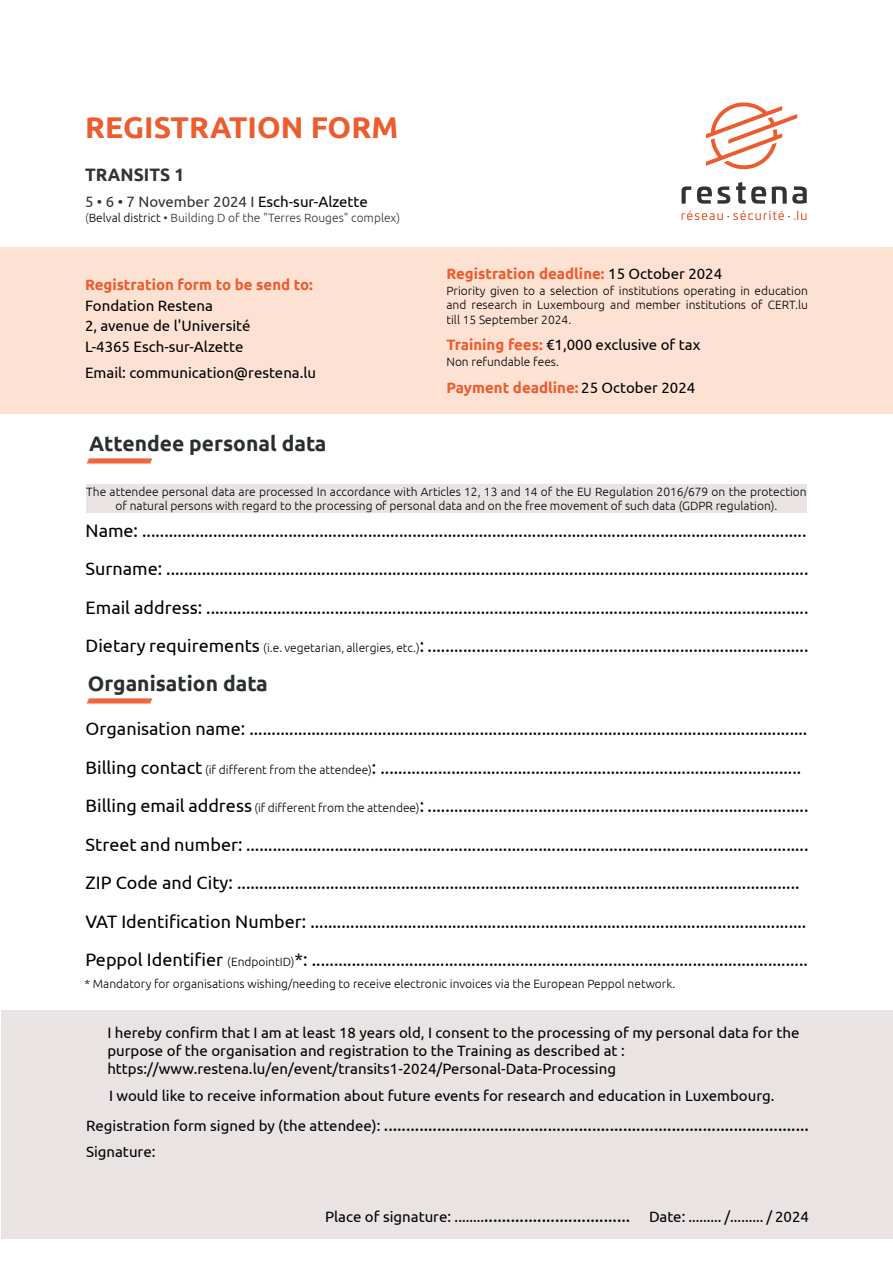
<style>
.page{position:relative;width:893px;height:1263px;background:#fff}
.page>*{position:absolute;margin:0;border:0;box-sizing:border-box;transform-origin:0 0}
.t1{font:700 30px "Ubuntu";color:#eb5c2e}
.t2{font:700 21px "Ubuntu";color:#2a2f32}
.t3{font:18px/38.5px "Ubuntu";color:#000;text-align:justify}
.t4{font:700 18px "Ubuntu";color:#323334}
.t5{font:15px/18px "Ubuntu";color:#000}
.t6{font:700 15px "Ubuntu";color:#eb5c2e}
.t7{font:15px "Ubuntu";color:#323334}
.t8{font:300 12px/14.4px "Ubuntu";color:#000;text-align:justify}
.t9{font:300 12px "Ubuntu";color:#323334}
.s1{color:#000}
.s2{font-weight:400;color:#000}
.s3{font-weight:700;color:#eb5c2e}
.s4{font-weight:300;font-size:12px}
.s5{font-size:15px}
.s6{font-size:18px}
</style>
<div class="page">
<svg style="left:706px;top:102px;width:91px;height:67px"></svg>
<svg style="left:682px;top:186px;width:9px;height:18px"></svg>
<svg style="left:697px;top:186px;width:15px;height:18px"></svg>
<svg style="left:718px;top:186px;width:12px;height:18px"></svg>
<svg style="left:736px;top:182px;width:30px;height:22px"></svg>
<svg style="left:772px;top:186px;width:35px;height:18px"></svg>
<svg style="left:682px;top:211px;width:124px;height:9px"></svg>
<img style="left:86px;top:458px;width:67px;height:6px">
<div style="left:1px;top:1010px;width:892px;height:228px;background:#e9e4e3"></div>
<div style="left:0;top:247px;width:893px;height:167px;background:#fde2d4"></div>
<img style="left:86px;top:698px;width:67px;height:6px">
<div style="left:86px;top:484px;width:721px;height:29px;background:#e9e4e3"></div>
<h1 class="t1" style="left:85px;top:109px;width:315px">REGISTRATION FORM</h1>
<p class="t4" style="left:85px;top:164px;width:101px">TRANSITS 1</p>
<p class="t7" style="left:85px;top:193px;width:284px">5 • 6 • 7 November 2024 I <span class="s1">Esch-sur-Alzette</span></p>
<p class="t9" style="left:85px;top:210px;width:317px">(<span class="s1">Belval district</span> • Building D of the "Terres Rouges" complex)</p>
<p class="t6" style="left:85px;top:276px;width:229px">Registration form to be send to:</p>
<p class="t5" style="left:85px;top:295px;width:167px;line-height:20.5px">Fondation Restena<br>2, avenue de l'Université<br>L-4365 Esch-sur-Alzette</p>
<p class="t5" style="left:85px;top:364px;width:233px">Email: communication@restena.lu</p>
<p class="t2" style="left:89px;top:431px;width:239px">Attendee personal data</p>
<p class="t6" style="left:446px;top:265px;width:277px">Registration deadline: <span class="s2">15 October 2024</span></p>
<p class="t8" style="left:446px;top:283px;width:363px">Priority given to a selection of institutions operating in education and research in Luxembourg and member institutions of CERT.lu till 15 September 2024.</p>
<p class="t5" style="left:446px;top:336px;width:255px"><span class="s3">Training fees:</span> €1,000 exclusive of tax</p>
<p class="t8" style="left:446px;top:355px;width:114px">Non refundable fees.</p>
<p class="t6" style="left:446px;top:378px;width:250px">Payment deadline: <span class="s2">25 October 2024</span></p>
<p class="t8" style="left:86px;top:485px;width:722px;line-height:13.5px;text-align:center">The attendee personal data are processed In accordance with Articles 12, 13 and 14 of the EU Regulation 2016/679 on the protection of natural persons with regard to the processing of personal data and on the free movement of such data (GDPR regulation).</p>
<p class="t3" style="left:86px;top:510px;width:724px">Name: ......................................................................................................................................................<br>Surname: .................................................................................................................................................<br>Email address: ........................................................................................................................................<br>Dietary requirements <span class="s4">(i.e. vegetarian, allergies, etc.)</span>: ......................................................................................</p>
<p class="t2" style="left:88px;top:670px;width:181px">Organisation data</p>
<p class="t3" style="left:86px;top:709px;width:724px;text-align:left">Organisation name: ..............................................................................................................................<br>Billing contact <span class="s4">(if different from the attendee)</span>: ...............................................................................................<br>Billing email address <span class="s4">(if different from the attendee)</span>: ......................................................................................<br>Street and number: ...............................................................................................................................<br>ZIP Code and City: ...............................................................................................................................<br>VAT Identification Number: ................................................................................................................<br>Peppol Identifier <span class="s4">(EndpointID)</span>*: ................................................................................................................</p>
<p class="t8" style="left:85px;top:977px;width:592px">* Mandatory for organisations wishing/needing to receive electronic invoices via the European Peppol network.</p>
<p class="t5" style="left:107px;top:1023px;width:693px">I hereby confirm that I am at least 18 years old, I consent to the processing of my personal data for the purpose of the organisation and registration to the Training as described at : https://www.restena.lu/en/event/transits1-2024/Personal-Data-Processing</p>
<p class="t5" style="left:109px;top:1086px;width:667px">I would like to receive information about future events for research and education in Luxembourg.</p>
<p class="t3" style="left:86px;top:1104px;width:724px"><span class="s5">Registration form signed by (the attendee):</span> ................................................................................................</p>
<p class="t5" style="left:86px;top:1142px;width:71px">Signature:</p>
<p class="t5" style="left:325px;top:1207px;width:485px">Place of signature: ........<span class="s6">.................................</span> Date: ......... /......... / 2024</p>
</div>
